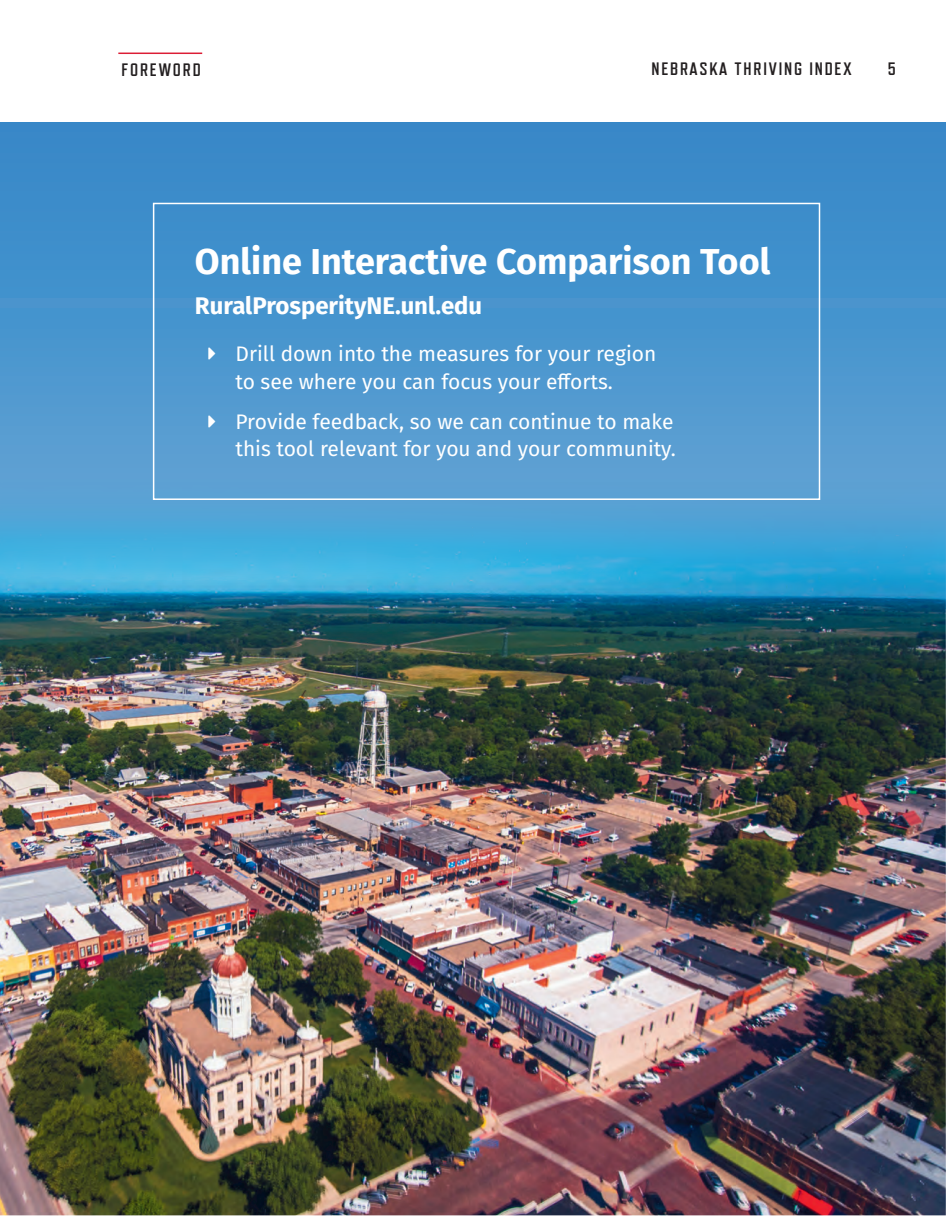
<style>
.page{position:relative;width:946px;height:1216px;background:#fff}
.page>*{position:absolute;margin:0;border:0;box-sizing:border-box;transform-origin:0 0}
.t1{font:700 36px "Fira Sans";color:#fff}
.t2{font:700 24px "Fira Sans";color:#fff}
.t3{font:21px/27px "Fira Sans";color:#fff}
.t4{font:700 18px "Refrigerator Deluxe";letter-spacing:.1em;color:#231f20}
</style>
<div class="page">
<svg style="left:0;top:122px;width:944px;height:352px;background:#4693cd"></svg>
<img style="left:0;top:474px;width:944px;height:740px">
<div style="left:153px;top:203px;width:666px;height:297px;border:2px solid #fff"></div>
<hr style="left:118px;top:52px;width:84px;height:2px;background:#dc1d35">
<svg style="left:208px;top:348px;width:7px;height:12px"></svg>
<svg style="left:208px;top:415px;width:7px;height:12px"></svg>
<p class="t4" style="left:121px;top:59px;width:81px">FOREWORD</p>
<p class="t4" style="left:651px;top:59px;width:201px">NEBRASKA THRIVING INDEX</p>
<p class="t4" style="left:887px;top:59px;width:10px">5</p>
<h1 class="t1" style="left:195px;top:231px;width:577px">Online Interactive Comparison Tool</h1>
<p class="t2" style="left:195px;top:285px;width:289px">RuralProsperityNE.unl.edu</p>
<p class="t3" style="left:235px;top:340px;width:422px">Drill down into the measures for your region to see where you can focus your efforts.</p>
<p class="t3" style="left:235px;top:407px;width:441px">Provide feedback, so we can continue to make this tool relevant for you and your community.</p>
</div>
